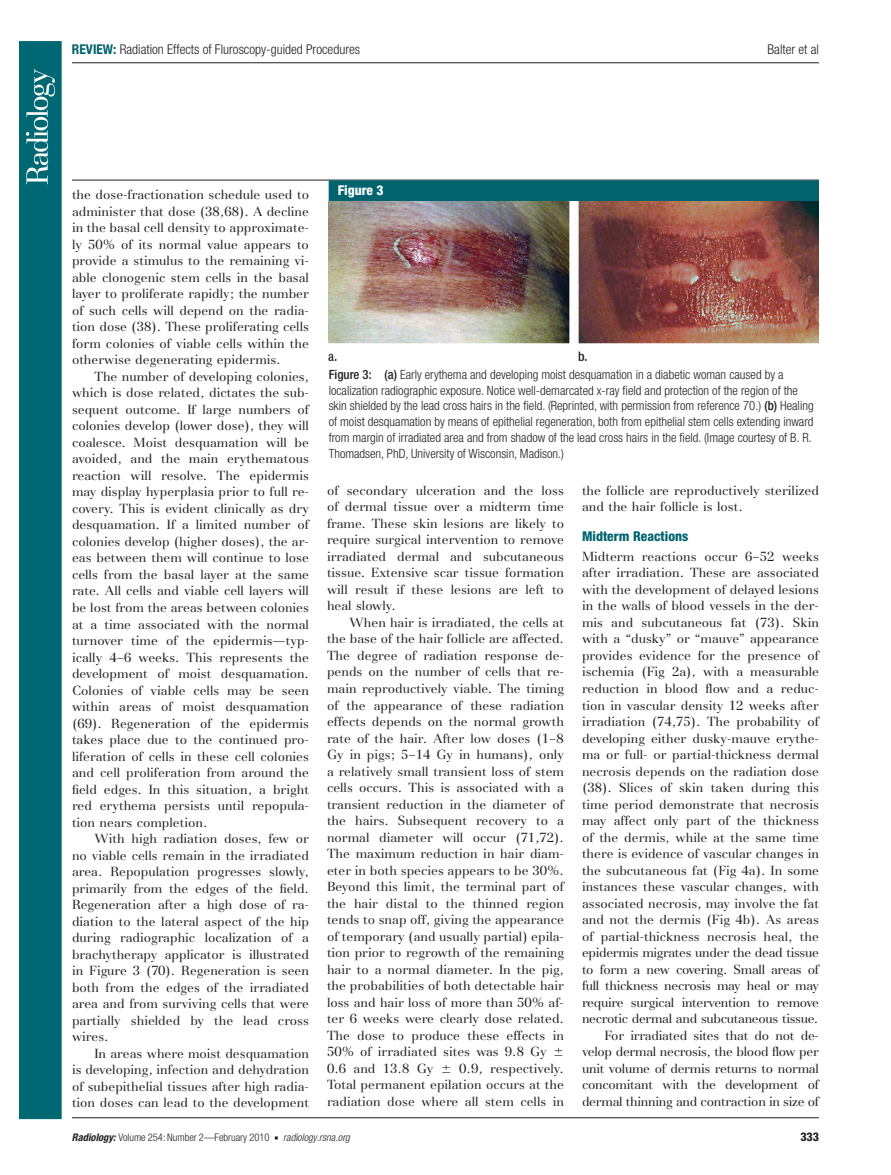
<style>
.page{position:relative;width:891px;height:1175px;background:#fff}
.page>*{position:absolute;margin:0;border:0;box-sizing:border-box;transform-origin:0 0}
.t1{font:300 condensed 13.5px "Helvetica Neue";color:#231f20}
.t2{font:800 condensed 13.5px "Helvetica Neue";color:#00636e}
.t3{font:800 condensed 13.5px "Helvetica Neue";color:#fff}
.t4{font:13.2px/16.5px "AT Basilia";color:#231f20;text-align:justify}
.t5{font:300 condensed 12.75px/15.8px "Helvetica Neue";color:#231f20}
.t6{font:800 condensed 12px "Helvetica Neue";color:#231f20}
.t7{font:300 condensed 10.5px "Helvetica Neue";color:#231f20}
.s1{font-weight:700;color:#00636e}
.s2{font-weight:500}
.s3{font-family:"Universal Greekwith Math Pi"}
.s4{font-weight:700;font-style:italic}
.s5{font-family:"Universal Newswith Comm Pi";font-weight:400;font-stretch:normal;font-size:6px}
.s6{font-style:italic}
</style>
<div class="page">
<div style="left:19px;top:41px;width:43px;height:1078px;background:#006873;border:2px solid #006873"></div>
<svg style="left:26px;top:69px;width:29px;height:115px"></svg>
<hr style="left:72px;top:180px;width:747px;height:1px;background:#231f20">
<hr style="left:72px;top:1117px;width:747px;height:1px;background:#231f20">
<hr style="left:72px;top:62px;width:747px;height:1px;background:#231f20">
<div style="left:329px;top:180px;width:490px;height:21px;background:#00636e"></div>
<img style="left:329px;top:201px;width:490px;height:160px">
<p class="t1" style="left:72px;top:44px;width:290px"><span class="s1">REVIEW:</span> Radiation Effects of Fluroscopy-guided Procedures</p>
<p class="t1" style="left:768px;top:44px;width:53px">Balter et al</p>
<p class="t4" style="left:72px;top:188px;width:239px">the dose-fractionation schedule used to administer that dose ( 38,68 ). A decline in the basal cell density to approximate&shy;ly 50% of its normal value appears to provide a stimulus to the remaining vi&shy;able clonogenic stem cells in the basal layer to proliferate rapidly; the number of such cells will depend on the radia&shy;tion dose ( 38 ). These proliferating cells form colonies of viable cells within the otherwise degenerating epidermis.</p>
<p class="t4" style="left:72px;top:369px;width:239px;text-indent:22px">The number of developing colonies, which is dose related, dictates the sub&shy;sequent outcome. If large numbers of colonies develop (lower dose), they will coalesce. Moist desquamation will be avoided, and the main erythematous reaction will resolve. The epidermis may display hyperplasia prior to full re&shy;covery. This is evident clinically as dry desquamation. If a limited number of colonies develop (higher doses), the ar&shy;eas between them will continue to lose cells from the basal layer at the same rate. All cells and viable cell layers will be lost from the areas between colonies at a time associated with the normal turnover time of the epidermis—typ&shy;ically 4–6 weeks. This represents the development of moist desquamation.<br>Colonies of viable cells may be seen within areas of moist desquamation ( 69 ). Regeneration of the epidermis takes place due to the continued pro&shy;liferation of cells in these cell colonies and cell proliferation from around the field edges. In this situation, a bright red ery thema persists until repopula&shy;tion nears completion.</p>
<p class="t4" style="left:72px;top:831px;width:239px;text-indent:22px">With high radiation doses, few or no viable cells remain in the irradiated area. Repopulation progresses slowly, primarily from the edges of the field.<br>Regeneration after a high dose of ra&shy;diation to the lateral aspect of the hip during radiographic localization of a brachytherapy applicator is illustrated in Figure 3 ( 70 ). Regeneration is seen both from the edges of the irradiated area and from surviving cells that were partially shielded by the lead cross wires.</p>
<p class="t4" style="left:72px;top:1046px;width:239px;text-indent:22px">In areas where moist desquamation is developing, infection and dehydration of subepithelial tissues after high radia&shy;tion doses can lead to the development</p>
<p class="t3" style="left:338px;top:186px;width:47px">Figure 3</p>
<p class="t5" style="left:329px;top:367px;width:486px"><span class="s2">Figure 3: (a)</span> Early erythema and developing moist desquamation in a diabetic woman caused by a localization radiographic exposure. Notice well-demarcated x-ray field and protection of the region of the skin shielded by the lead cross hairs in the field. (Reprinted, with permission from reference 70.) <span class="s2">(b)</span> Healing of moist desquamation by means of epithelial regeneration, both from epithelial stem cells extending inward from margin of irradiated area and from shadow of the lead cross hairs in the field. (Image courtesy of B. R.<br>Thomadsen, PhD, University of Wisconsin, Madison .)</p>
<p class="t4" style="left:327px;top:483px;width:239px">of secondary ulceration and the loss of dermal tissue over a midterm time frame. These skin lesions are likely to require surgical intervention to remove irradiated dermal and subcutaneous tissue. Extensive scar tissue formation will result if these lesions are left to heal slowly.</p>
<p class="t4" style="left:327px;top:615px;width:239px;text-indent:22px">When hair is irradiated, the cells at the base of the hair follicle are affected.<br>The degree of radiation response de&shy;pends on the number of cells that re&shy;main reproductively viable. The timing of the appearance of these radiation effects depends on the normal growth rate of the hair. After low doses (1–8<br>Gy in pigs; 5–14 Gy in humans), only a relatively small transient loss of stem cells occurs. This is associated with a transient reduction in the diameter of the hairs. Subsequent recovery to a normal diameter will occur ( 71,72 ).<br>The maximum reduction in hair diam&shy;eter in both species appears to be 30%.<br>Beyond this limit, the terminal part of the hair distal to the thinned region tends to snap off, giving the appearance of temporary (and usually partial) epila&shy;tion prior to regrowth of the remaining hair to a normal diameter. In the pig, the probabilities of both detectable hair loss and hair loss of more than 50% af&shy;ter 6 weeks were clearly dose related.<br>The dose to produce these effects in 50% of irradiated sites was 9.8 Gy <span class="s3">6<br></span>0.6 and 13.8 Gy <span class="s3">6</span> 0.9, respectively.<br>Total permanent epilation occurs at the radiation dose where all stem cells in</p>
<p class="t4" style="left:582px;top:483px;width:239px">the follicle are reproductively sterilized and the hair follicle is lost.</p>
<p class="t2" style="left:582px;top:532px;width:108px">Midterm Reactions</p>
<p class="t4" style="left:582px;top:549px;width:239px;text-align:right">Midterm reactions occur 6–52 weeks after irradiation. These are associated with the development of delayed lesions in the walls of blood vessels in the der&shy;mis and subcutaneous fat ( 73 ). Skin with a “dusky” or “mauve” appearance provides evidence for the presence of ischemia ( Fig 2a ), with a measurable reduction in blood flow and a reduc&shy;tion in vascular density 12 weeks after irradiation ( 74,75 ). The probability of developing either dusky-mauve erythe&shy;ma or full- or partial-thickness dermal necrosis depends on the radiation dose ( 38 ). Slices of skin taken during this time period demonstrate that necrosis may affect only part of the thickness of the dermis, while at the same time there is evidence of vascular changes in the subcutaneous fat ( Fig 4 a ). In some instances these vascular changes, with associated necrosis, may involve the fat and not the dermis ( Fig 4b ). As areas of partial-thickness necrosis heal, the epidermis migrates under the dead tissue to form a new covering. Small areas of full thickness necrosis may heal or may require surgical intervention to remove necrotic dermal and subcutaneous tissue.<br>For irradiated sites that do not de&shy;velop dermal necrosis, the blood flow per unit volume of dermis returns to normal concomitant with the development of dermal thinning and contraction in size of</p>
<p class="t7" style="left:72px;top:1133px;width:279px"><span class="s4">Radiology:</span> Volume 254: Number 2—February 2010 <span class="s5">n</span> <span class="s6">radiology.rsna.org</span></p>
<p class="t6" style="left:801px;top:1131px;width:20px">333</p>
</div>
